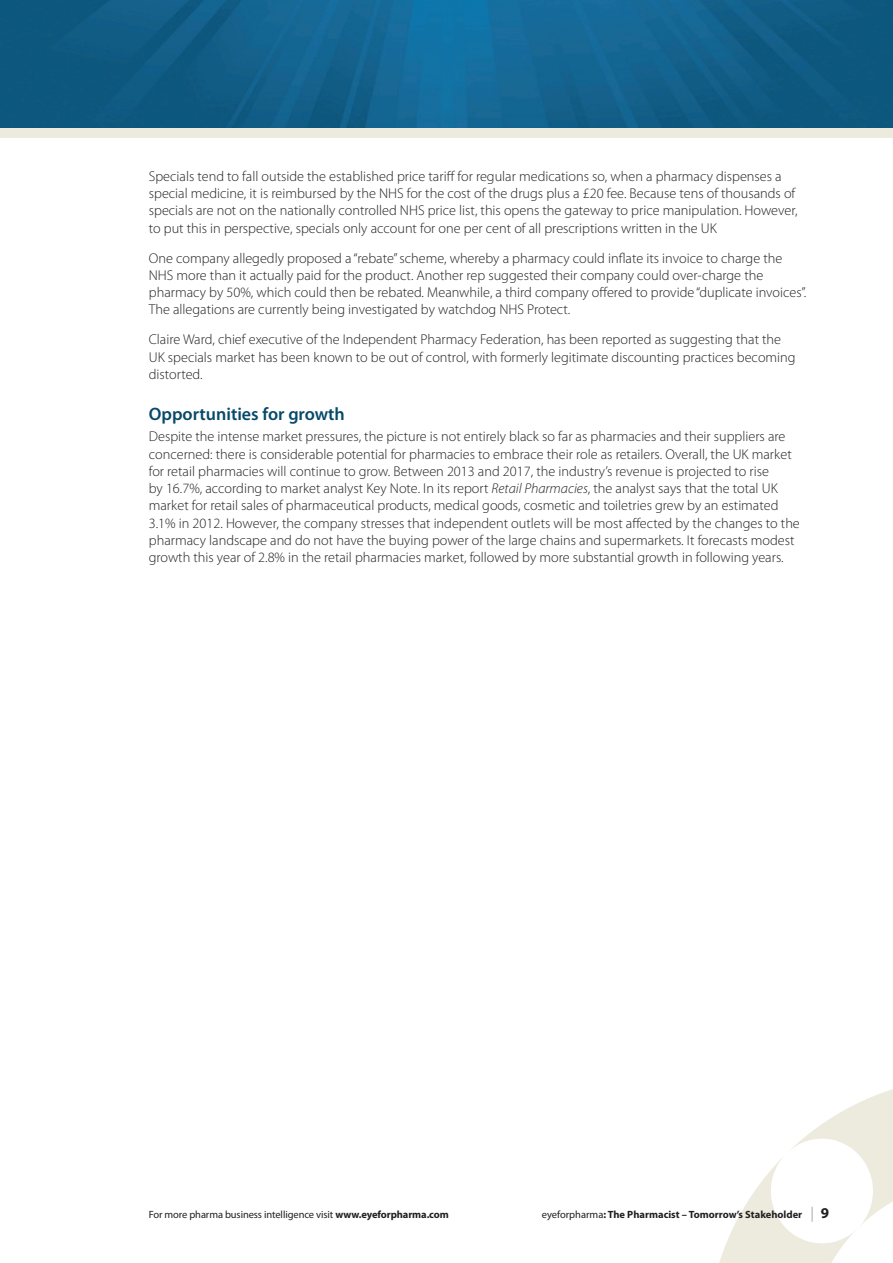
<style>
.page{position:relative;width:893px;height:1263px;background:#fff}
.page>*{position:absolute;margin:0;border:0;box-sizing:border-box;transform-origin:0 0}
.t1{font:600 18px "Myriad Pro";color:#074969}
.t2{font:300 14.25px/17.2px "Myriad Pro";color:#231f20}
.t3{font:10.5px "Myriad Pro";letter-spacing:-.01em;color:#231f20}
.t4{font:700 10.5px "Myriad Pro";color:#231f20}
.s1{font-style:italic}
.s2{font-weight:700}
.s3{font-weight:400}
.s4{font-weight:300;font-size:15px}
.s5{font-size:15px}
</style>
<div class="page">
<svg style="left:719px;top:1089px;width:174px;height:174px"></svg>
<div style="left:0;top:0;width:893px;height:138px;background:#ecebde"></div>
<img style="left:0;top:0;width:893px;height:128px">
<p class="t2" style="left:149px;top:168px;width:650px">Specials tend to fall outside the established price tariff for regular medications so, when a pharmacy dispenses a special medicine, it is reimbursed by the NHS for the cost of the drugs plus a £20 fee. Because tens of thousands of specials are not on the nationally controlled NHS price list, this opens the gateway to price manipulation. However, to put this in perspective, specials only account for one per cent of all prescriptions written in the UK</p>
<p class="t2" style="left:149px;top:249px;width:658px">One company allegedly proposed a “rebate” scheme, whereby a pharmacy could inflate its invoice to charge the NHS more than it actually paid for the product. Another rep suggested their company could over-charge the pharmacy by 50%, which could then be rebated. Meanwhile, a third company offered to provide “duplicate invoices”.<br>The allegations are currently being investigated by watchdog NHS Protect.</p>
<p class="t2" style="left:149px;top:331px;width:648px">Claire Ward, chief executive of the Independent Pharmacy Federation, has been reported as suggesting that the<br>UK specials market has been known to be out of control, with formerly legitimate discounting practices becoming distorted.</p>
<p class="t1" style="left:149px;top:402px;width:198px">Opportunities for growth</p>
<p class="t2" style="left:149px;top:428px;width:653px">Despite the intense market pressures, the picture is not entirely black so far as pharmacies and their suppliers are concerned: there is considerable potential for pharmacies to embrace their role as retailers. Overall, the UK market for retail pharmacies will continue to grow. Between 2013 and 2017, the industry’s revenue is projected to rise<br>by 16.7%, according to market analyst Key Note. In its report <span class="s1">Retail Pharmacies</span>, the analyst says that the total UK market for retail sales of pharmaceutical products, medical goods, cosmetic and toiletries grew by an estimated 3.1% in 2012. However, the company stresses that independent outlets will be most affected by the changes to the pharmacy landscape and do not have the buying power of the large chains and supermarkets. It forecasts modest growth this year of 2.8% in the retail pharmacies market, followed by more substantial growth in following years.</p>
<p class="t3" style="left:149px;top:1208px;width:301px">For more pharma business intelligence visit <span class="s2">www.eyeforpharma.com</span></p>
<p class="t4" style="left:542px;top:1207px;width:289px"><span class="s3">eyeforpharma</span>: The Pharmacist – Tomorrow’s Stakeholder <span class="s4">|</span> <span class="s5">9</span></p>
</div>
